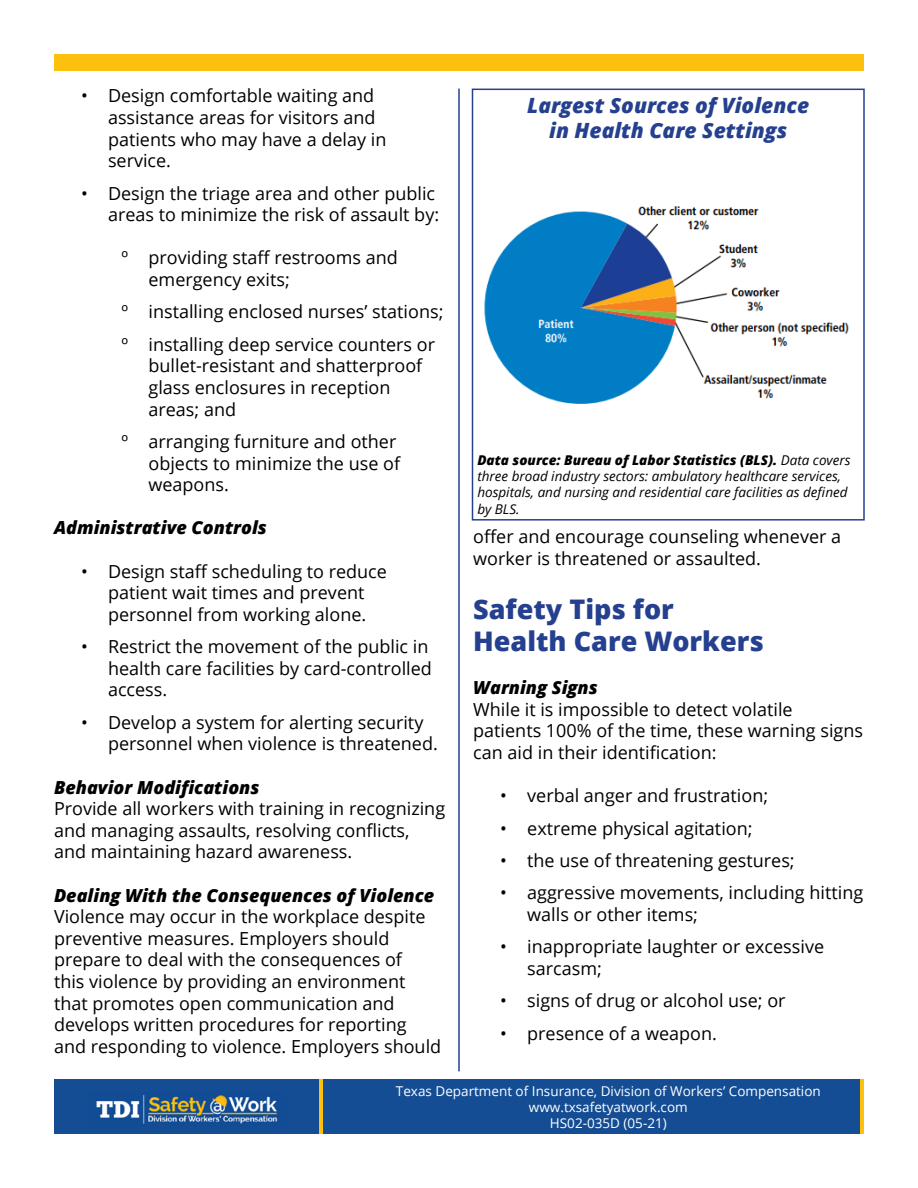
<style>
.page{position:relative;width:918px;height:1188px;background:#fff}
.page>*{position:absolute;margin:0;border:0;box-sizing:border-box;transform-origin:0 0}
.t1{font:800 27px/32.4px "Open Sans";color:#25408f}
.t2{font:italic 800 21px/25.2px "Open Sans";color:#25408f;text-align:center}
.t3{font:18px/21.6px "Open Sans";color:#000}
.t4{font:italic 800 18px "Open Sans";color:#000}
.t5{font:italic 13.5px/16.2px "Open Sans";color:#000}
.t6{font:13.5px/16.2px "Open Sans";color:#fff;text-align:center}
.s1{font-weight:800}
</style>
<div class="page">
<img style="left:484px;top:206px;width:365px;height:198px">
<div style="left:472px;top:89px;width:393px;height:432px;border:2px solid #25408f"></div>
<div style="left:54px;top:1080px;width:810px;height:54px;background:#154d94"></div>
<img style="left:96px;top:1095px;width:181px;height:29px">
<hr style="left:860px;top:1080px;width:4px;height:54px;background:#fec00f">
<hr style="left:319px;top:1080px;width:4px;height:54px;background:#fec00f">
<hr style="left:458px;top:89px;width:2px;height:982px;background:#25408f">
<div style="left:54px;top:54px;width:810px;height:17px;background:#fec00f"></div>
<p class="t3" style="left:108px;top:85px;width:280px;text-indent:-27px">• Design comfortable waiting and assistance areas for visitors and patients who may have a delay in service.</p>
<p class="t3" style="left:81px;top:182px;width:360px;text-align:right">• Design the triage area and other public areas to minimize the risk of assault by:</p>
<p class="t3" style="left:148px;top:247px;width:251px;text-indent:-27px">º providing staff restrooms and emergency exits;</p>
<p class="t3" style="left:122px;top:295px;width:323px;line-height:32.4px">º installing enclosed nurses’ stations; º installing deep service counters or</p>
<p class="t3" style="left:148px;top:355px;width:275px">bullet-resistant and shatterproof glass enclosures in reception areas; and</p>
<p class="t3" style="left:148px;top:430px;width:253px;text-indent:-27px">º arranging furniture and other objects to minimize the use of weapons.</p>
<p class="t4" style="left:54px;top:514px;width:214px">Administrative Controls</p>
<p class="t3" style="left:81px;top:560px;width:307px;text-align:center">• Design staff scheduling to reduce patient wait times and prevent personnel from working alone.</p>
<p class="t3" style="left:108px;top:635px;width:325px;text-indent:-27px">• Restrict the movement of the public in health care facilities by card-controlled access.</p>
<p class="t3" style="left:108px;top:711px;width:331px;text-indent:-27px">• Develop a system for alerting security personnel when violence is threatened.</p>
<p class="t4" style="left:54px;top:773px;width:207px">Behavior Modifications</p>
<p class="t3" style="left:54px;top:797px;width:393px">Provide all workers with training in recognizing and managing assaults, resolving conflicts, and maintaining hazard awareness.</p>
<p class="t4" style="left:54px;top:881px;width:382px">Dealing With the Consequences of Violence</p>
<p class="t3" style="left:54px;top:905px;width:389px">Violence may occur in the workplace despite preventive measures. Employers should prepare to deal with the consequences of<br>this violence by providing an environment that promotes open communication and develops written procedures for reporting and responding to violence. Employers should</p>
<p class="t2" style="left:527px;top:92px;width:283px">Largest Sources of Violence in Health Care Settings</p>
<p class="t5" style="left:477px;top:452px;width:375px"><span class="s1">Data source: Bureau of Labor Statistics (BLS).</span> Data covers three broad industry sectors: ambulatory healthcare services, hospitals, and nursing and residential care facilities as defined by BLS.</p>
<p class="t3" style="left:473px;top:525px;width:369px">offer and encourage counseling whenever a worker is threatened or assaulted.</p>
<h1 class="t1" style="left:473px;top:591px;width:292px">Safety Tips for<br>Health Care Workers</h1>
<p class="t4" style="left:473px;top:674px;width:126px">Warning Signs</p>
<p class="t3" style="left:473px;top:698px;width:391px">While it is impossible to detect volatile patients 100% of the time, these warning signs can aid in their identification:</p>
<p class="t3" style="left:500px;top:784px;width:269px">• verbal anger and frustration;</p>
<p class="t3" style="left:500px;top:817px;width:254px">• extreme physical agitation;</p>
<p class="t3" style="left:500px;top:849px;width:296px">• the use of threatening gestures;</p>
<p class="t3" style="left:527px;top:882px;width:338px;text-indent:-27px">• aggressive movements, including hitting walls or other items;</p>
<p class="t3" style="left:527px;top:936px;width:298px;text-indent:-27px">• inappropriate laughter or excessive sarcasm;</p>
<p class="t3" style="left:500px;top:990px;width:287px">• signs of drug or alcohol use; or</p>
<p class="t3" style="left:500px;top:1022px;width:218px">• presence of a weapon.</p>
<p class="t6" style="left:396px;top:1082px;width:426px">Texas Department of Insurance, Division of Workers’ Compensation www.txsafetyatwork.com<br>HS02-035D (05-21)</p>
</div>
